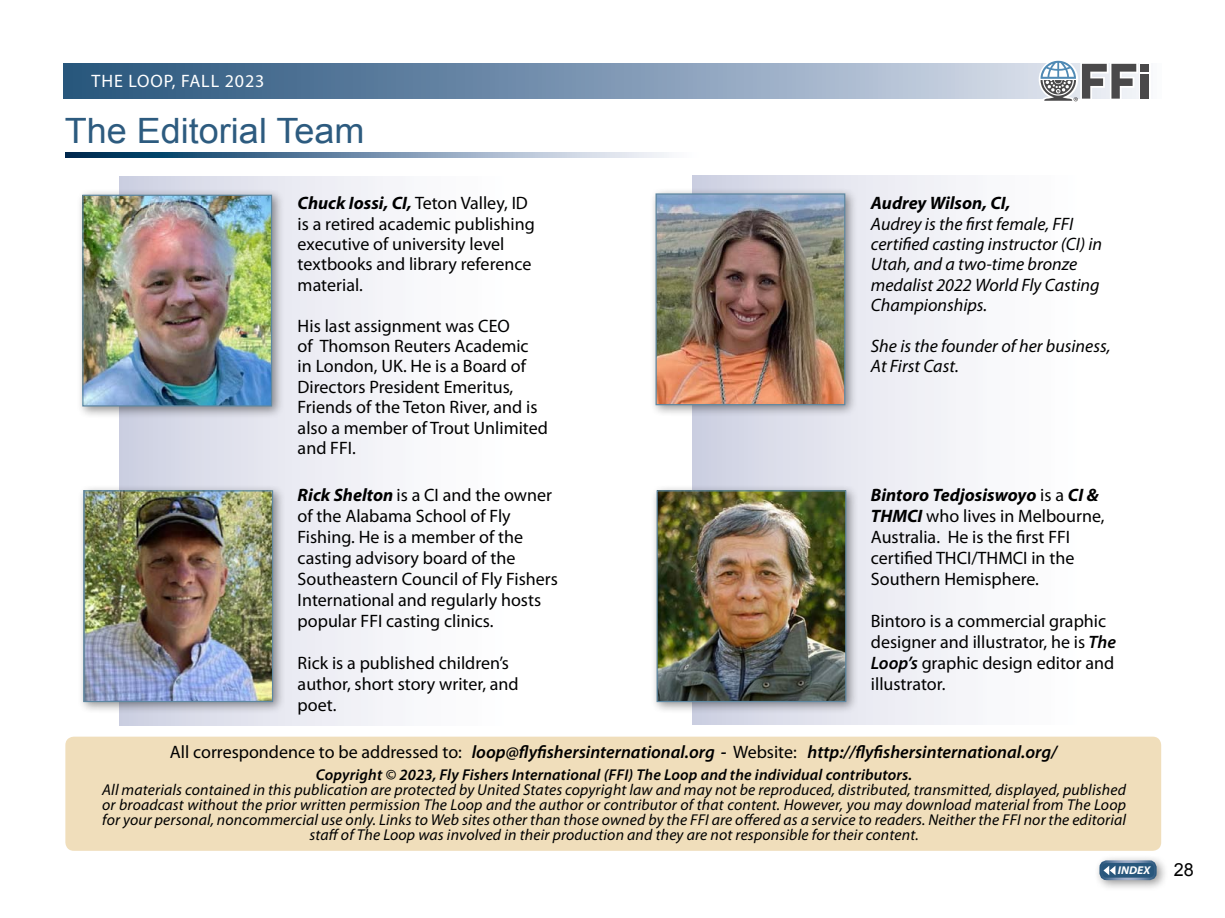
<style>
.page{position:relative;width:1225px;height:918px;background:#fff}
.page>*{position:absolute;margin:0;border:0;box-sizing:border-box;transform-origin:0 0}
.t1{font:34.95px "Arial";color:#2d5b7f}
.t2{font:18px/21px "Myriad Pro";color:#000}
.t3{font:italic 18px/20.4px "Myriad Pro";color:#000}
.t4{font:italic 600 18px "Myriad Pro";color:#000}
.t5{font:18px "Myriad Pro";letter-spacing:.05em;color:#fff}
.t6{font:italic 700 18px "Myriad Pro";color:#000}
.t7{font:18px "Arial";color:#000}
.t8{font:italic 15.75px/15px "Myriad Pro";letter-spacing:.01em;color:#000;text-align:center}
.t9{font:italic 600 15.75px "Myriad Pro";letter-spacing:.01em;color:#000}
.t10{font:italic 700 11.25px "Myriad Pro";color:#fff;scale:1.06 1}
.s1{font-weight:700;font-style:italic}
.s2{font-weight:600;font-style:italic}
.s3{font-weight:400;font-style:normal}
</style>
<div class="page">
<div style="left:692px;top:176px;width:469px;height:548px;background:linear-gradient(to right,#d2d5e5,#fff)"></div>
<div style="left:119px;top:177px;width:469px;height:548px;background:linear-gradient(to right,#d2d5e5,#fff)"></div>
<svg style="left:64px;top:64px;width:973px;height:34px;background:#7893af"></svg>
<div style="left:1139px;top:62px;width:12px;height:11px;border:3px solid #fff"></div>
<div style="left:1140px;top:64px;width:9px;height:7px;background:#4a494a"></div>
<div style="left:1140px;top:74px;width:9px;height:25px;background:#4a494a"></div>
<svg style="left:1037px;top:60px;width:102px;height:42px"></svg>
<div style="left:1093px;top:854px;width:75px;height:38px;background:#000;opacity:.42"></div>
<div style="left:1100px;top:862px;width:55px;height:17px;background:#28577c;border-radius:6px"></div>
<div style="left:1099px;top:860px;width:57px;height:20px;border:2px solid #fff;border-radius:6px"></div>
<svg style="left:1103px;top:866px;width:12px;height:9px"></svg>
<svg style="left:65px;top:152px;width:604px;height:5px;background:#708ea9"></svg>
<div style="left:65px;top:737px;width:1096px;height:114px;background:#f0debb;border-radius:9px"></div>
<div style="left:649px;top:187px;width:208px;height:230px;background:#000;opacity:.42"></div>
<img style="left:657px;top:195px;width:186px;height:208px">
<div style="left:655px;top:193px;width:190px;height:212px;border:1px solid #5d87a1"></div>
<div style="left:76px;top:188px;width:208px;height:231px;background:#000;opacity:.42"></div>
<img style="left:84px;top:197px;width:186px;height:208px">
<div style="left:82px;top:195px;width:190px;height:212px;border:1px solid #5d87a1"></div>
<div style="left:650px;top:484px;width:208px;height:230px;background:#000;opacity:.42"></div>
<img style="left:658px;top:492px;width:186px;height:208px">
<div style="left:656px;top:490px;width:190px;height:212px;border:1px solid #5d87a1"></div>
<div style="left:77px;top:484px;width:208px;height:230px;background:#000;opacity:.42"></div>
<img style="left:85px;top:492px;width:186px;height:208px">
<div style="left:83px;top:490px;width:190px;height:212px;border:1px solid #5d87a1"></div>
<p class="t5" style="left:91px;top:70px;width:174px">THE LOOP, FALL 2023</p>
<h1 class="t1" style="left:65px;top:108px;width:301px">The Editorial Team</h1>
<p class="t2" style="left:298px;top:193px;width:239px;line-height:20.4px"><span class="s1">Chuck Iossi, CI,</span> Teton Valley, ID is a retired academic publishing executive of university level textbooks and library reference material.</p>
<p class="t2" style="left:298px;top:315px;width:252px;line-height:20.4px">His last assignment was CEO<br>of Thomson Reuters Academic<br>in London, UK. He is a Board of<br>Directors President Emeritus,<br>Friends of the Teton River, and is also a member of Trout Unlimited and FFI.</p>
<p class="t2" style="left:298px;top:484px;width:262px"><span class="s1">Rick Shelton</span> is a CI and the owner of the Alabama School of Fly<br>Fishing. He is a member of the casting advisory board of the<br>Southeastern Council of Fly Fishers<br>International and regularly hosts popular FFI casting clinics.</p>
<p class="t2" style="left:298px;top:652px;width:223px">Rick is a published children’s author, short story writer, and poet.</p>
<p class="t6" style="left:871px;top:192px;width:141px">Audrey Wilson, CI,</p>
<p class="t3" style="left:871px;top:213px;width:233px">Audrey is the first female, FFI certified casting instructor (CI) in<br>Utah, and a two-time bronze medalist 2022 World Fly Casting<br>Championships.</p>
<p class="t3" style="left:871px;top:336px;width:241px">She is the founder of her business,<br>At First Cast.</p>
<p class="t2" style="left:871px;top:484px;width:235px"><span class="s1">Bintoro Tedjosiswoyo</span> is a <span class="s1">CI &amp;<br>THMCI</span> who lives in Melbourne,<br>Australia. He is the first FFI certified THCI/THMCI in the<br>Southern Hemisphere.</p>
<p class="t2" style="left:871px;top:610px;width:247px">Bintoro is a commercial graphic designer and illustrator, he is <span class="s2">The<br>Loop’s</span> graphic design editor and illustrator.</p>
<p class="t4" style="left:170px;top:741px;width:888px"><span class="s3">All correspondence to be addressed to:</span> loop@flyfishersinternational.org - <span class="s3">Website:</span> http://flyfishersinternational.org/</p>
<p class="t9" style="left:316px;top:765px;width:598px">Copyright © 2023, Fly Fishers International (FFI) The Loop and the individual contributors.</p>
<p class="t8" style="left:102px;top:782px;width:1025px">All materials contained in this publication are protected by United States copyright law and may not be reproduced, distributed, transmitted, displayed, published or broadcast without the prior written permission The Loop and the author or contributor of that content. However, you may download material from The Loop for your personal, noncommercial use only. Links to Web sites other than those owned by the FFI are offered as a service to readers. Neither the FFI nor the editorial staff of The Loop was involved in their production and they are not responsible for their content.</p>
<p class="t10" style="left:1117px;top:863px;width:32px">INDEX</p>
<p class="t7" style="left:1173px;top:858px;width:22px">28</p>
</div>
